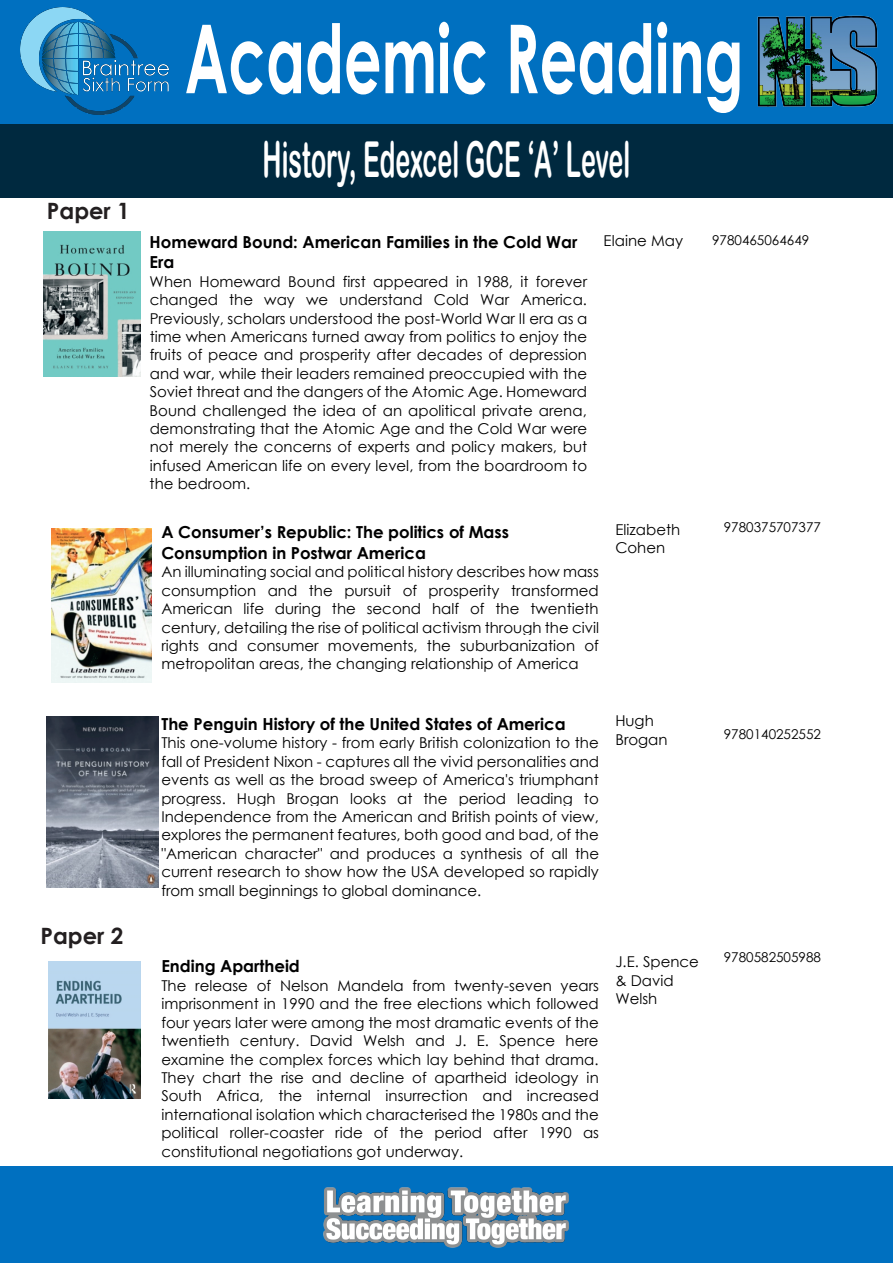
<style>
.page{position:relative;width:893px;height:1263px;background:#fff}
.page>*{position:absolute;margin:0;border:0;box-sizing:border-box;transform-origin:0 0}
.t1{font:700 95.25px "Century Gothic";color:#fff;scale:.62 1}
.t2{font:49.5px "Arial Rounded MT Bold";color:#fff;scale:.51 1}
.t3{font:700 22.5px "Century Gothic";color:#231f20}
.t4{font:700 16.5px/20.2px "Century Gothic";color:#000001}
.t5{font:15px/18.5px "Century Gothic";color:#000001;text-align:justify}
.t6{font:13.5px "Century Gothic";letter-spacing:.005em;color:#000001}
</style>
<div class="page">
<div style="left:0;top:122px;width:893px;height:76px;background:#00293f"></div>
<div style="left:0;top:1167px;width:893px;height:96px;background:#0070c0"></div>
<img style="left:323px;top:1187px;width:246px;height:61px">
<div style="left:0;top:0;width:893px;height:123px;background:#0070c0"></div>
<img style="left:20px;top:7px;width:148px;height:108px">
<img style="left:757px;top:16px;width:120px;height:90px">
<img style="left:43px;top:231px;width:97px;height:145px">
<img style="left:52px;top:528px;width:100px;height:154px">
<img style="left:47px;top:716px;width:111px;height:171px">
<img style="left:49px;top:961px;width:91px;height:137px">
<h3 class="t3" style="left:47px;top:194px;width:84px">Paper 1</h3>
<h3 class="t3" style="left:40px;top:919px;width:84px">Paper 2</h3>
<h1 class="t1" style="left:185px;top:-14px;width:903px">Academic Reading</h1>
<h2 class="t2" style="left:263px;top:130px;width:723px">History, Edexcel GCE ‘A’ Level</h2>
<p class="t4" style="left:150px;top:231px;width:429px">Homeward Bound: American Families in the Cold War<br>Era</p>
<p class="t5" style="left:150px;top:272px;width:439px">When Homeward Bound first appeared in 1988, it forever changed the way we understand Cold War America.<br>Previously, scholars understood the post-World War II era as a time when Americans turned away from politics to enjoy the fruits of peace and prosperity after decades of depression and war, while their leaders remained preoccupied with the Soviet threat and the dangers of the Atomic Age. Homeward Bound challenged the idea of an apolitical private arena, demonstrating that the Atomic Age and the Cold War were not merely the concerns of experts and policy makers, but infused American life on every level, from the boardroom to the bedroom.</p>
<p class="t5" style="left:604px;top:231px;width:81px">Elaine May</p>
<p class="t6" style="left:712px;top:230px;width:99px">9780465064649</p>
<p class="t4" style="left:161px;top:521px;width:349px">A Consumer’s Republic: The politics of Mass<br>Consumption in Postwar America</p>
<p class="t5" style="left:161px;top:562px;width:439px">An illuminating social and political history describes how mass consumption and the pursuit of prosperity transformed American life during the second half of the twentieth century, detailing the rise of political activism through the civil rights and consumer movements, the suburbanization of metropolitan areas, the changing relationship of America</p>
<p class="t4" style="left:161px;top:713px;width:406px">The Penguin History of the United States of America</p>
<p class="t5" style="left:161px;top:733px;width:439px">This one-volume history - from early British colonization to the fall of President Nixon - captures all the vivid personalities and events as well as the broad sweep of America's triumphant progress. Hugh Brogan looks at the period leading to Independence from the American and British points of view, explores the permanent features, both good and bad, of the "American character" and produces a synthesis of all the current research to show how the USA developed so rapidly from small beginnings to global dominance.</p>
<p class="t5" style="left:615px;top:520px;width:66px">Elizabeth<br>Cohen</p>
<p class="t6" style="left:724px;top:517px;width:99px">9780375707377</p>
<p class="t5" style="left:615px;top:711px;width:54px">Hugh<br>Brogan</p>
<p class="t6" style="left:724px;top:725px;width:99px">9780140252552</p>
<p class="t4" style="left:161px;top:955px;width:140px">Ending Apartheid</p>
<p class="t5" style="left:161px;top:976px;width:439px">The release of Nelson Mandela from twenty-seven years imprisonment in 1990 and the free elections which followed four years later were among the most dramatic events of the twentieth century. David Welsh and J. E. Spence here examine the complex forces which lay behind that drama.<br>They chart the rise and decline of apartheid ideology in South Africa, the internal insurrection and increased international isolation which characterised the 1980s and the political roller-coaster ride of the period after 1990 as constitutional negotiations got underway.</p>
<p class="t5" style="left:615px;top:952px;width:85px;text-align:left">J.E. Spence &amp; David<br>Welsh</p>
<p class="t6" style="left:724px;top:948px;width:99px">9780582505988</p>
</div>
